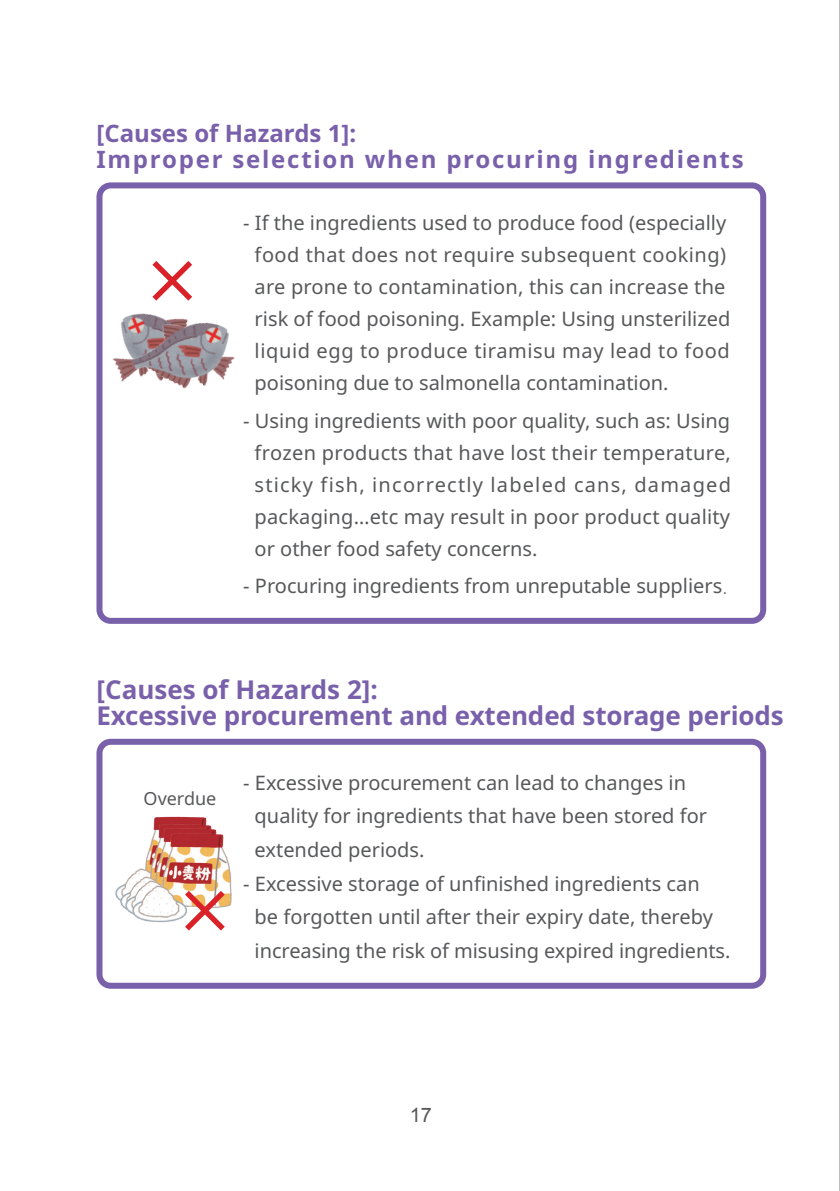
<style>
.page{position:relative;width:840px;height:1191px;background:#fff}
.page>*{position:absolute;margin:0;border:0;box-sizing:border-box;transform-origin:0 0}
.t1{font:700 26px/26px "Noto Sans";letter-spacing:-.005em;color:#7960aa}
.t2{font:700 24px/26px "Noto Sans";letter-spacing:.075em;color:#7960aa}
.t3{font:20px/32px "Noto Sans";color:#57585a}
.t4{font:20px "Arial";color:#57585a}
.t5{font:18px "Noto Sans";color:#57585a}
.s1{font-family:"Adobe Ming Std";font-weight:300}
</style>
<div class="page">
<div style="left:96px;top:182px;width:669px;height:442px;border:6px solid #7960aa;border-radius:11px"></div>
<div style="left:96px;top:739px;width:669px;height:249px;border:6px solid #7960aa;border-radius:11px"></div>
<img style="left:96px;top:281px;width:7px;height:141px">
<img style="left:98px;top:291px;width:137px;height:134px">
<img style="left:115px;top:816px;width:92px;height:84px">
<img style="left:119px;top:822px;width:92px;height:85px">
<img style="left:123px;top:826px;width:94px;height:87px">
<img style="left:131px;top:831px;width:101px;height:92px">
<svg style="left:147px;top:261px;width:51px;height:45px"></svg>
<svg style="left:179px;top:885px;width:51px;height:46px"></svg>
<hr style="left:838px;top:0;width:1px;height:1191px;background:#bcbdc0">
<p class="t2" style="left:96px;top:121px;width:648px">[Causes of Hazards 1]:<br>Improper selection when procuring ingredients</p>
<p class="t3" style="left:254px;top:207px;width:477px;text-indent:-11px">- If the ingredients used to produce food (especially food that does not require subsequent cooking) are prone to contamination, this can increase the risk of food poisoning. Example: Using unsterilized liquid egg to produce tiramisu may lead to food poisoning due to salmonella contamination.</p>
<p class="t3" style="left:254px;top:405px;width:477px;text-align:justify;text-indent:-11px">- Using ingredients with poor quality, such as: Using frozen products that have lost their temperature, sticky fish, incorrectly labeled cans, damaged packaging…etc may result in poor product quality or other food safety concerns.</p>
<p class="t3" style="left:243px;top:570px;width:485px">- Procuring ingredients from unreputable suppliers<span class="s1">.</span></p>
<h1 class="t1" style="left:96px;top:677px;width:688px">[Causes of Hazards 2]:<br>Excessive procurement and extended storage periods</h1>
<p class="t5" style="left:143px;top:788px;width:74px">Overdue</p>
<p class="t3" style="left:254px;top:766px;width:453px;line-height:33.6px;text-indent:-11px">- Excessive procurement can lead to changes in quality for ingredients that have been stored for extended periods.</p>
<p class="t3" style="left:254px;top:867px;width:477px;line-height:33.6px;text-indent:-11px">- Excessive storage of unfinished ingredients can<br>be forgotten until after their expiry date, thereby increasing the risk of misusing expired ingredients.</p>
<p class="t4" style="left:409px;top:1101px;width:24px">17</p>
</div>
